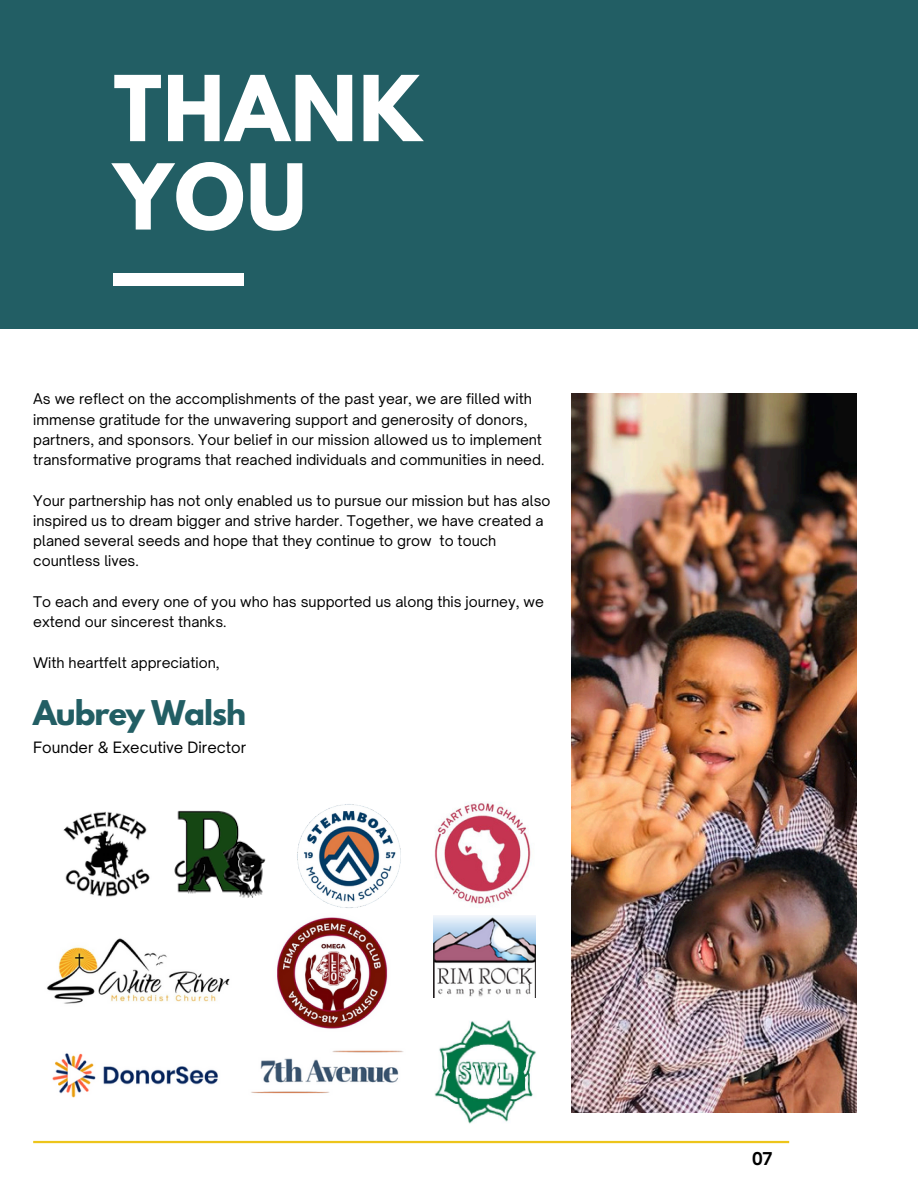
<style>
.page{position:relative;width:918px;height:1188px;background:#fff}
.page>*{position:absolute;margin:0;border:0;box-sizing:border-box;transform-origin:0 0}
.t1{font:700 80.4px/88.3px "League Spartan";letter-spacing:.02em;color:#fff}
.t2{font:700 30.15px "League Spartan";letter-spacing:-.03em;color:#225e64}
.t3{font:700 16.95px "Open Sauce One";color:#000}
.t4{font:15px "Open Sauce One";color:#000}
.t5{font:14.1px/20.2px "Open Sauce One";color:#000}
</style>
<div class="page">
<div style="left:0;top:0;width:918px;height:329px;background:#225e64"></div>
<div style="left:114px;top:273px;width:130px;height:12px;background:#fff"></div>
<img style="left:572px;top:393px;width:284px;height:719px">
<img style="left:433px;top:802px;width:103px;height:114px">
<img style="left:63px;top:812px;width:87px;height:85px">
<img style="left:251px;top:1050px;width:153px;height:44px">
<img style="left:277px;top:917px;width:111px;height:112px">
<img style="left:47px;top:938px;width:183px;height:66px">
<img style="left:52px;top:1053px;width:166px;height:45px">
<img style="left:174px;top:810px;width:92px;height:88px">
<img style="left:434px;top:1020px;width:102px;height:104px">
<img style="left:434px;top:916px;width:101px;height:82px">
<hr style="left:33px;top:1141px;width:756px;height:2px;background:#edc51b">
<img style="left:297px;top:804px;width:104px;height:104px">
<p class="t1" style="left:114px;top:75px;width:310px">THANK<br>YOU</p>
<p class="t5" style="left:33px;top:389px;width:513px">As we reflect on the accomplishments of the past year, we are filled with immense gratitude for the unwavering support and generosity of donors, partners, and sponsors. Your belief in our mission allowed us to implement transformative programs that reached individuals and communities in need.</p>
<p class="t5" style="left:33px;top:490px;width:519px">Your partnership has not only enabled us to pursue our mission but has also inspired us to dream bigger and strive harder. Together, we have created a planed several seeds and hope that they continue to grow to touch countless lives.</p>
<p class="t5" style="left:33px;top:591px;width:512px">To each and every one of you who has supported us along this journey, we extend our sincerest thanks.</p>
<p class="t5" style="left:33px;top:652px;width:188px">With heartfelt appreciation,</p>
<p class="t2" style="left:33px;top:698px;width:214px">Aubrey Walsh</p>
<p class="t4" style="left:33px;top:738px;width:215px">Founder &amp; Executive Director</p>
<p class="t3" style="left:752px;top:1148px;width:22px">07</p>
</div>
